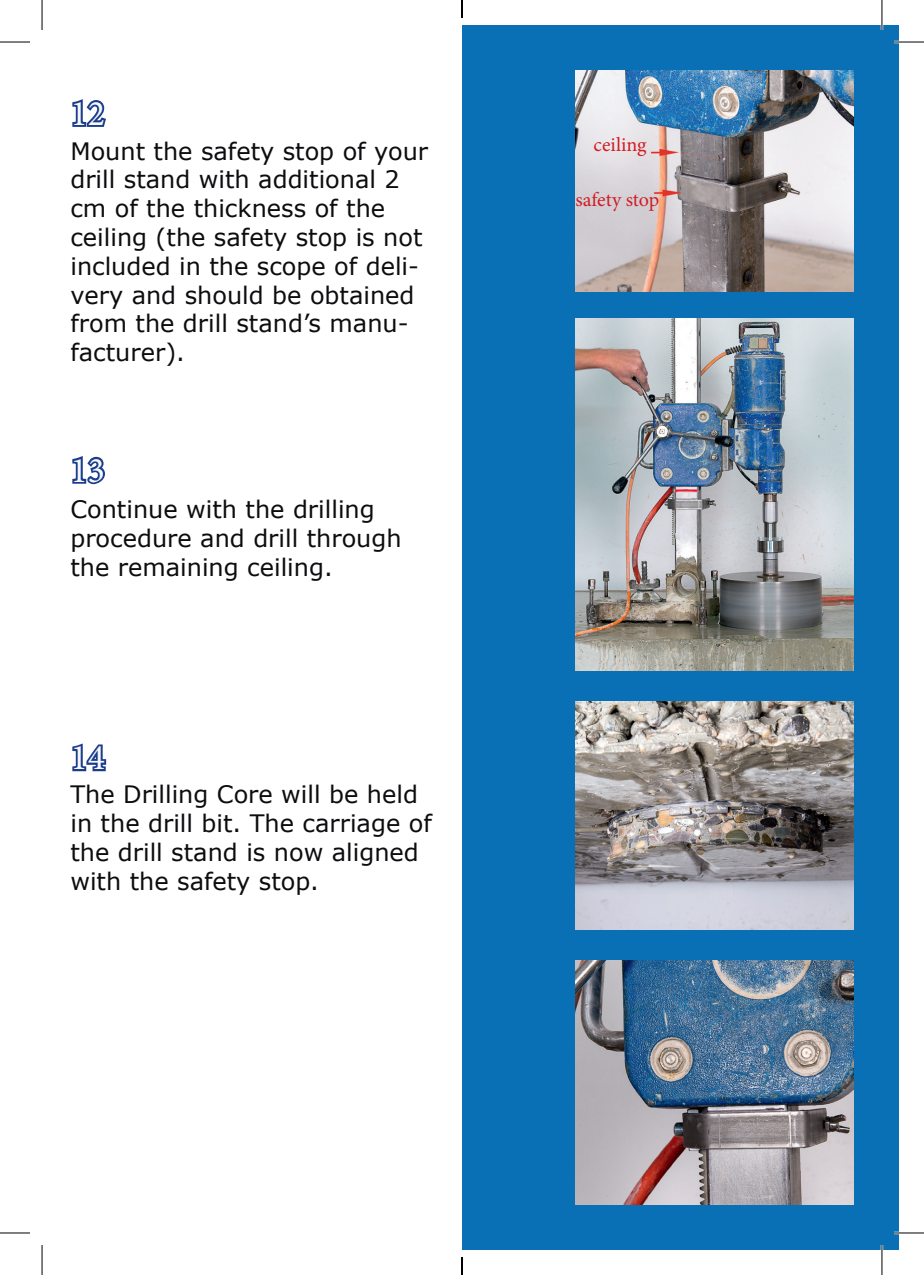
<style>
.page{position:relative;width:924px;height:1275px;background:#fff}
.page>*{position:absolute;margin:0;border:0;box-sizing:border-box;transform-origin:0 0}
.t1{font:36px "Minion Pro";color:#f8f8f7}
.t2{font:24px/28.8px "Verdana";color:#0d0d10}
.t3{font:20px "Minion Pro";color:#d11c23}
</style>
<div class="page">
<div style="left:462px;top:25px;width:436px;height:1225px;background:#0a70b6"></div>
<svg style="left:72px;top:99px;width:34px;height:28px"></svg>
<svg style="left:72px;top:456px;width:33px;height:29px"></svg>
<svg style="left:72px;top:743px;width:35px;height:29px"></svg>
<img style="left:575px;top:70px;width:278px;height:221px">
<img style="left:575px;top:318px;width:278px;height:352px">
<img style="left:575px;top:701px;width:278px;height:228px">
<img style="left:575px;top:960px;width:278px;height:244px">
<hr style="left:893px;top:41px;width:30px;height:2px;background:#fff">
<hr style="left:893px;top:1231px;width:30px;height:3px;background:#fff">
<hr style="left:880px;top:0;width:2px;height:30px;background:#fff">
<hr style="left:880px;top:1245px;width:2px;height:30px;background:#fff">
<hr style="left:0;top:42px;width:30px;height:1px;background:#000">
<hr style="left:893px;top:42px;width:30px;height:1px;background:#000">
<hr style="left:0;top:1232px;width:30px;height:1px;background:#000">
<hr style="left:893px;top:1232px;width:30px;height:1px;background:#000">
<hr style="left:42px;top:0;width:1px;height:30px;background:#000">
<hr style="left:42px;top:1245px;width:1px;height:30px;background:#000">
<hr style="left:881px;top:0;width:1px;height:30px;background:#000">
<hr style="left:881px;top:1245px;width:1px;height:30px;background:#000">
<svg style="left:461px;top:0;width:1px;height:18px"></svg>
<svg style="left:461px;top:1257px;width:1px;height:18px"></svg>
<h1 class="t1" style="left:70px;top:89px;width:36px">12</h1>
<p class="t2" style="left:70px;top:136px;width:359px">Mount the safety stop of your drill stand with additional 2 cm of the thickness of the ceiling (the safety stop is not included in the scope of deli&shy;very and should be obtained from the drill stand’s manu&shy;facturer).</p>
<h1 class="t1" style="left:70px;top:446px;width:36px">13</h1>
<p class="t2" style="left:70px;top:494px;width:332px">Continue with the drilling procedure and drill through the remaining ceiling.</p>
<h1 class="t1" style="left:70px;top:733px;width:36px">14</h1>
<p class="t2" style="left:70px;top:779px;width:363px">The Drilling Core will be held in the drill bit. The carriage of the drill stand is now aligned with the safety stop.</p>
<p class="t3" style="left:593px;top:131px;width:54px">ceiling</p>
<p class="t3" style="left:575px;top:186px;width:85px">safety stop</p>
</div>
